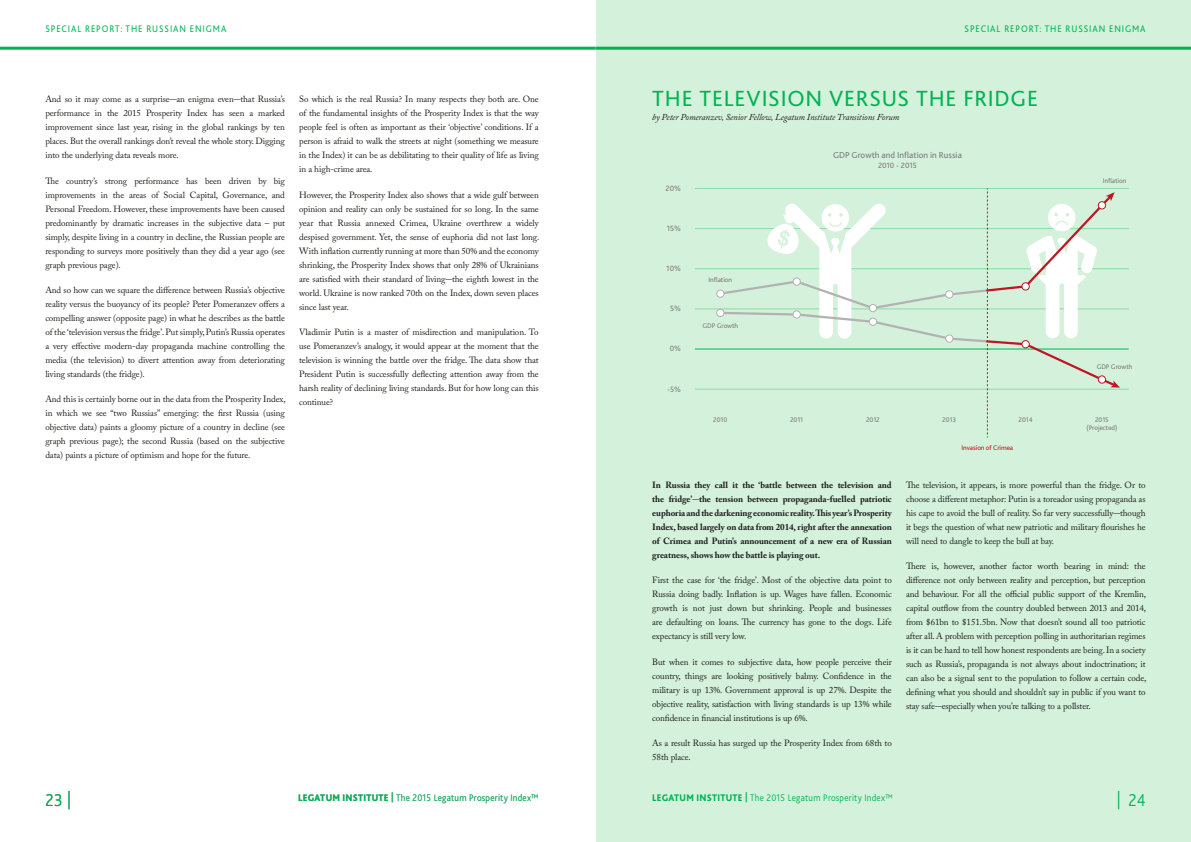
<style>
.page{position:relative;width:1191px;height:842px;background:#fff}
.page>*{position:absolute;margin:0;border:0;box-sizing:border-box;transform-origin:0 0}
.t1{font:23px "Bliss 2";letter-spacing:.035em;color:#00b353}
.t2{font:300 18px "Bliss 2";color:#00b353;scale:.9 1}
.t3{font:300 10px "Bliss 2";letter-spacing:.03em;color:#00b353;scale:.9 1}
.t4{font:10px "Bliss 2";letter-spacing:.1em;color:#00b353;scale:.9 1}
.t5{font:9px/14px "Adobe Caslon Pro";letter-spacing:-.01em;color:#1d1d1b;text-align:justify}
.t6{font:700 9px/14px "Adobe Caslon Pro";letter-spacing:-.01em;color:#1d1d1b;text-align:justify}
.t7{font:italic 9px "Adobe Caslon Pro";letter-spacing:-.01em;color:#1d1d1b}
.t8{font:9px "Bliss 2";color:#7c797a}
.t9{font:8px "Bliss 2";color:#7c797a}
.t10{font:7px/8.4px "Bliss 2";letter-spacing:-.01em;color:#7c797a;text-align:center}
.t11{font:7px "Bliss 2";letter-spacing:-.01em;color:#be1622}
.s1{font-weight:400}
.s2{font-weight:800}
.s3{font-weight:700}
</style>
<div class="page">
<div style="left:596px;top:0;width:595px;height:842px;background:#d4f1db"></div>
<hr style="left:0;top:47px;width:595px;height:3px;background:#00b353">
<hr style="left:595px;top:47px;width:596px;height:3px;background:#00b353">
<hr style="left:695px;top:389px;width:433px;height:1px;background:#8bdba7">
<hr style="left:695px;top:348px;width:433px;height:1px;background:#00b353">
<hr style="left:695px;top:309px;width:433px;height:1px;background:#8bdba7">
<hr style="left:695px;top:269px;width:433px;height:1px;background:#8bdba7">
<hr style="left:695px;top:188px;width:433px;height:1px;background:#8bdba7">
<hr style="left:695px;top:228px;width:433px;height:1px;background:#8bdba7">
<div style="left:716px;top:309px;width:8px;height:8px;border:1px solid #b2b2b2;border-radius:50%"></div>
<svg style="left:718px;top:188px;width:402px;height:249px"></svg>
<div style="left:716px;top:290px;width:8px;height:7px;background:#fff;border-radius:50%"></div>
<div style="left:716px;top:289px;width:8px;height:9px;border:1px solid #b2b2b2;border-radius:50%"></div>
<div style="left:793px;top:278px;width:7px;height:7px;background:#fff;border-radius:50%"></div>
<div style="left:792px;top:277px;width:9px;height:9px;border:1px solid #b2b2b2;border-radius:50%"></div>
<div style="left:869px;top:304px;width:7px;height:8px;background:#fff;border-radius:50%"></div>
<div style="left:869px;top:304px;width:8px;height:8px;border:1px solid #b2b2b2;border-radius:50%"></div>
<div style="left:945px;top:291px;width:8px;height:7px;background:#fff;border-radius:50%"></div>
<div style="left:945px;top:290px;width:8px;height:9px;border:1px solid #b2b2b2;border-radius:50%"></div>
<div style="left:1022px;top:283px;width:7px;height:7px;background:#fff;border-radius:50%"></div>
<div style="left:1021px;top:282px;width:8px;height:9px;border:1px solid #be1622;border-radius:50%"></div>
<div style="left:1098px;top:202px;width:7px;height:7px;background:#fff;border-radius:50%"></div>
<div style="left:1097px;top:201px;width:9px;height:8px;border:1px solid #be1622;border-radius:50%"></div>
<p class="t4" style="left:45px;top:23px;width:203px">SPECIAL REPORT: THE RUSSIAN ENIGMA</p>
<p class="t4" style="left:964px;top:23px;width:203px">SPECIAL REPORT: THE RUSSIAN ENIGMA</p>
<p class="t5" style="left:45px;top:92px;width:241px">And so it may come as a surprise-an enigma even-that Russia’s performance in the 2015 Prosperity Index has seen a marked improvement since last year, rising in the global rankings by ten places. But the overall rankings don’t reveal the whole story. Digging into the underlying data reveals more.</p>
<p class="t5" style="left:45px;top:174px;width:241px">The country’s strong performance has been driven by big improvements in the areas of Social Capital, Governance, and Personal Freedom. However, these improvements have been caused predominantly by dramatic increases in the subjective data – put simply, despite living in a country in decline, the Russian people are responding to surveys more positively than they did a year ago (see graph previous page).</p>
<p class="t5" style="left:45px;top:283px;width:241px">And so how can we square the difference between Russia’s objective reality versus the buoyancy of its people? Peter Pomeranzev offers a compelling answer (opposite page) in what he describes as the battle of the ‘television versus the fridge’. Put simply, Putin’s Russia operates a very effective modern-day propaganda machine controlling the media (the television) to divert attention away from deteriorating living standards (the fridge).</p>
<p class="t5" style="left:45px;top:392px;width:242px">And this is certainly borne out in the data from the Prosperity Index, in which we see “two Russias” emerging: the first Russia (using objective data) paints a gloomy picture of a country in decline (see graph previous page); the second Russia (based on the subjective data) paints a picture of optimism and hope for the future.</p>
<p class="t5" style="left:299px;top:92px;width:241px">So which is the real Russia? In many respects they both are. One of the fundamental insights of the Prosperity Index is that the way people feel is often as important as their ‘objective’ conditions. If a person is afraid to walk the streets at night (something we measure in the Index) it can be as debilitating to their quality of life as living in a high-crime area.</p>
<p class="t5" style="left:299px;top:188px;width:242px">However, the Prosperity Index also shows that a wide gulf between opinion and reality can only be sustained for so long. In the same year that Russia annexed Crimea, Ukraine overthrew a widely despised government. Yet, the sense of euphoria did not last long.<br>With inflation currently running at more than 50% and the economy shrinking, the Prosperity Index shows that only 28% of Ukrainians are satisfied with their standard of living-the eighth lowest in the world. Ukraine is now ranked 70th on the Index, down seven places since last year.</p>
<p class="t5" style="left:299px;top:325px;width:241px">Vladimir Putin is a master of misdirection and manipulation. To use Pomeranzev’s analogy, it would appear at the moment that the television is winning the battle over the fridge. The data show that President Putin is successfully deflecting attention away from the harsh reality of declining living standards. But for how long can this continue?</p>
<h1 class="t1" style="left:652px;top:84px;width:387px">THE TELEVISION VERSUS THE FRIDGE</h1>
<p class="t7" style="left:652px;top:111px;width:249px">by Peter Pomeranzev, Senior Fellow, Legatum Institute Transitions Forum</p>
<p class="t9" style="left:665px;top:183px;width:17px">20%</p>
<p class="t9" style="left:666px;top:223px;width:16px">15%</p>
<p class="t9" style="left:666px;top:263px;width:16px">10%</p>
<p class="t9" style="left:670px;top:304px;width:12px">5%</p>
<p class="t9" style="left:669px;top:344px;width:13px">0%</p>
<p class="t9" style="left:667px;top:384px;width:15px">-5%</p>
<p class="t10" style="left:708px;top:275px;width:25px">Inflation</p>
<p class="t10" style="left:702px;top:321px;width:37px">GDP Growth</p>
<p class="t8" style="left:833px;top:149px;width:130px">GDP Growth and Inflation in Russia</p>
<p class="t9" style="left:878px;top:160px;width:40px">2010 - 2015</p>
<p class="t10" style="left:1102px;top:177px;width:25px">Inflation</p>
<p class="t10" style="left:1096px;top:363px;width:37px">GDP Growth</p>
<p class="t10" style="left:713px;top:415px;width:16px">2010</p>
<p class="t10" style="left:790px;top:415px;width:15px">2011</p>
<p class="t10" style="left:866px;top:415px;width:15px">2012</p>
<p class="t10" style="left:942px;top:415px;width:15px">2013</p>
<p class="t10" style="left:1018px;top:415px;width:16px">2014</p>
<p class="t10" style="left:1086px;top:415px;width:32px">2015 (Projected)</p>
<p class="t11" style="left:961px;top:443px;width:53px">Invasion of Crimea</p>
<p class="t6" style="left:652px;top:478px;width:241px">In Russia they call it the ‘battle between the television and the fridge’<span class="s1">-</span>the tension between propaganda-fuelled patriotic euphoria and the darkening economic reality. This year’s Prosperity Index, based largely on data from 2014, right after the annexation of Crimea and Putin’s announcement of a new era of Russian greatness, shows how the battle is playing out.</p>
<p class="t5" style="left:652px;top:573px;width:241px">First the case for ‘the fridge’. Most of the objective data point to Russia doing badly. Inflation is up. Wages have fallen. Economic growth is not just down but shrinking. People and businesses are defaulting on loans. The currency has gone to the dogs. Life expectancy is still very low.</p>
<p class="t5" style="left:652px;top:654px;width:241px">But when it comes to subjective data, how people perceive their country, things are looking positively balmy. Confidence in the military is up 13%. Government approval is up 27%. Despite the objective reality, satisfaction with living standards is up 13% while confidence in financial institutions is up 6%.</p>
<p class="t5" style="left:652px;top:736px;width:241px">As a result Russia has surged up the Prosperity Index from 68th to<br>58th place.</p>
<p class="t5" style="left:906px;top:478px;width:241px">The television, it appears, is more powerful than the fridge. Or to choose a different metaphor: Putin is a toreador using propaganda as his cape to avoid the bull of reality. So far very successfully-though it begs the question of what new patriotic and military flourishes he will need to dangle to keep the bull at bay.</p>
<p class="t5" style="left:906px;top:559px;width:242px">There is, however, another factor worth bearing in mind: the difference not only between reality and perception, but perception and behaviour. For all the official public support of the Kremlin, capital outflow from the country doubled between 2013 and 2014, from $61bn to $151.5bn. Now that doesn’t sound all too patriotic after all. A problem with perception polling in authoritarian regimes is it can be hard to tell how honest respondents are being. In a society such as Russia’s, propaganda is not always about indoctrination; it can also be a signal sent to the population to follow a certain code, defining what you should and shouldn’t say in public if you want to stay safe-especially when you’re talking to a pollster.</p>
<h2 class="t2" style="left:45px;top:788px;width:30px">23 |</h2>
<h2 class="t2" style="left:1117px;top:788px;width:33px">| 24</h2>
<p class="t3" style="left:298px;top:791px;width:269px"><span class="s2">LEGATUM INSTITUTE</span> <span class="s3">|</span> The 2015 Legatum Prosperity Index™</p>
<p class="t3" style="left:652px;top:791px;width:269px"><span class="s2">LEGATUM INSTITUTE</span> <span class="s3">|</span> The 2015 Legatum Prosperity Index™</p>
</div>
